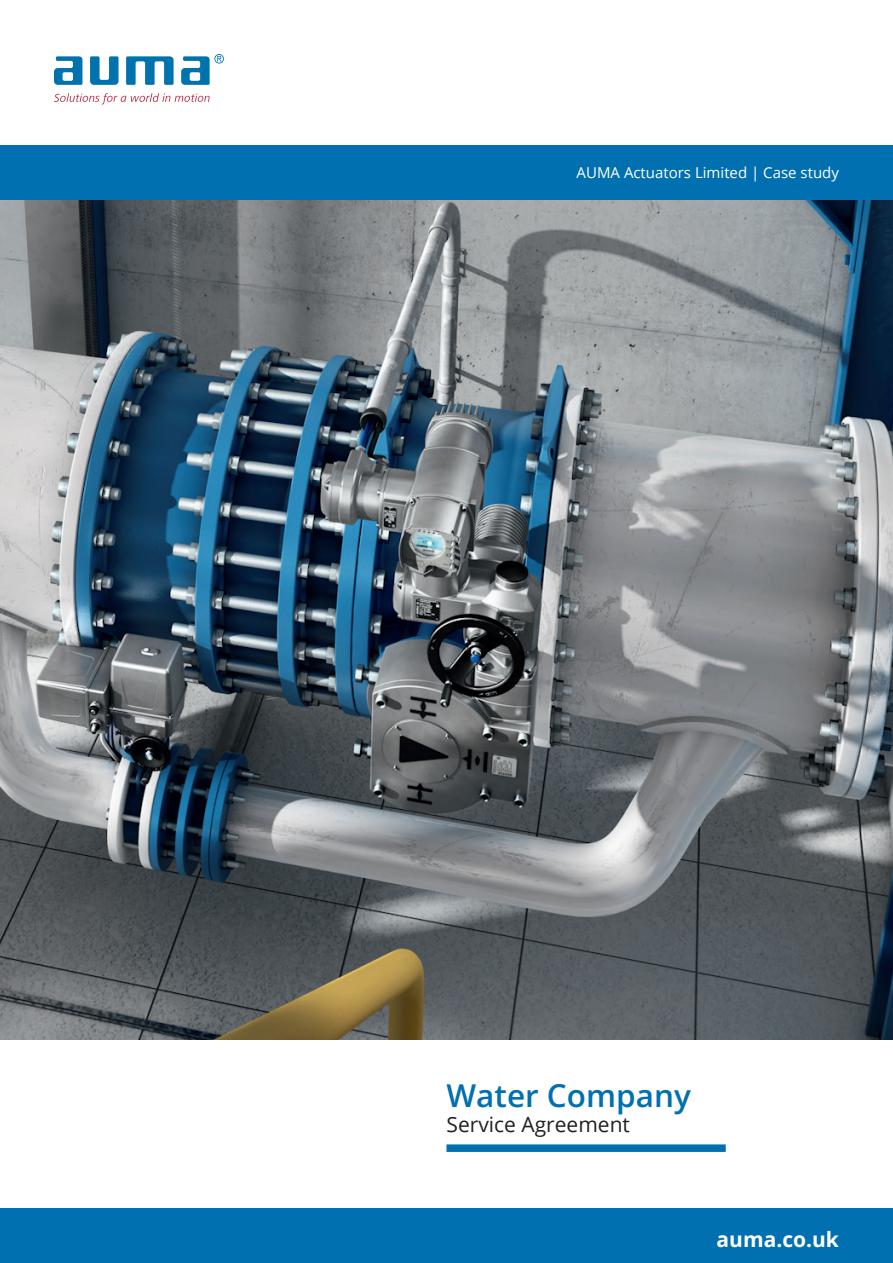
<style>
.page{position:relative;width:893px;height:1263px;background:#fff}
.page>*{position:absolute;margin:0;border:0;box-sizing:border-box;transform-origin:0 0}
.t1{font:600 31.5px "Open Sans";color:#0070b0}
.t2{font:21px "Open Sans";color:#231f20}
.t3{font:700 21px "Open Sans";color:#fff}
.t4{font:15px "Open Sans";color:#fff}
</style>
<div class="page">
<svg style="left:54px;top:93px;width:156px;height:11px"></svg>
<svg style="left:90px;top:56px;width:29px;height:29px"></svg>
<svg style="left:126px;top:56px;width:48px;height:29px"></svg>
<svg style="left:54px;top:56px;width:28px;height:29px"></svg>
<svg style="left:181px;top:54px;width:43px;height:31px"></svg>
<img style="left:0;top:199px;width:893px;height:841px">
<div style="left:0;top:1209px;width:893px;height:54px;background:#0070b0"></div>
<div style="left:0;top:145px;width:893px;height:54px;background:#0070b0"></div>
<div style="left:446px;top:1144px;width:280px;height:8px;background:#0070b0"></div>
<p class="t4" style="left:577px;top:162px;width:264px">AUMA Actuators Limited | Case study</p>
<p class="t1" style="left:446px;top:1074px;width:246px">Water Company</p>
<p class="t2" style="left:446px;top:1110px;width:185px">Service Agreement</p>
<p class="t3" style="left:717px;top:1225px;width:124px">auma.co.uk</p>
</div>
